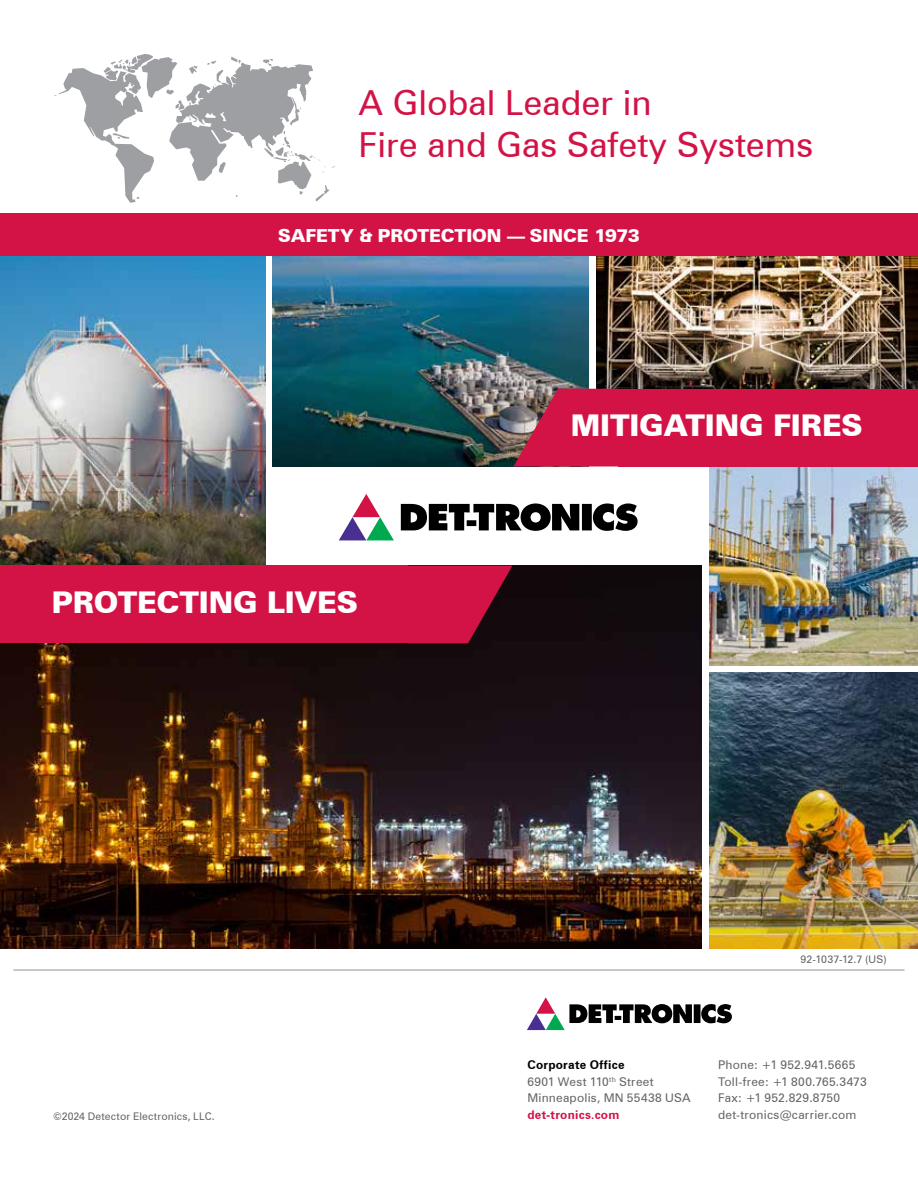
<style>
.page{position:relative;width:918px;height:1188px;background:#fff}
.page>*{position:absolute;margin:0;border:0;box-sizing:border-box;transform-origin:0 0}
.t1{font:34.5px/41.2px "Zurich BT";color:#d31245}
.t2{font:900 30px "Zurich BT";letter-spacing:-.01em;color:#fff}
.t3{font:900 18px "Zurich BT";letter-spacing:-.005em;color:#fff}
.t4{font:12px/16.5px "Zurich BT";letter-spacing:.02em;color:#636466}
.t5{font:700 12px "Zurich BT";letter-spacing:.02em;color:#d31245}
.t6{font:10.5px "Zurich BT";letter-spacing:.015em;color:#636466}
.s1{font-weight:700}
.s2{font-weight:700;color:#000}
</style>
<div class="page">
<img style="left:710px;top:466px;width:208px;height:199px">
<img style="left:0;top:566px;width:702px;height:382px">
<img style="left:0;top:256px;width:265px;height:310px">
<img style="left:273px;top:256px;width:316px;height:210px">
<div style="left:0;top:213px;width:918px;height:43px;background:#d31245"></div>
<hr style="left:14px;top:970px;width:890px;height:1px;background:#919396">
<svg style="left:54px;top:55px;width:281px;height:148px"></svg>
<img style="left:597px;top:256px;width:321px;height:133px">
<img style="left:710px;top:673px;width:208px;height:275px">
<svg style="left:514px;top:389px;width:104px;height:78px;background:#c2294f"></svg>
<div style="left:618px;top:389px;width:300px;height:77px;background:#d31245"></div>
<svg style="left:408px;top:566px;width:104px;height:77px;background:#ab1039"></svg>
<div style="left:0;top:566px;width:408px;height:77px;background:#d31245"></div>
<svg style="left:527px;top:997px;width:205px;height:33px"></svg>
<svg style="left:339px;top:494px;width:55px;height:46px"></svg>
<svg style="left:401px;top:503px;width:237px;height:28px"></svg>
<h1 class="t1" style="left:359px;top:82px;width:456px">A Global Leader in<br>Fire and Gas Safety Systems</h1>
<h3 class="t3" style="left:278px;top:224px;width:363px">SAFETY &amp; PROTECTION <span class="s1">—</span> SINCE 1973</h3>
<h2 class="t2" style="left:52px;top:584px;width:308px">PROTECTING LIVES</h2>
<h2 class="t2" style="left:571px;top:408px;width:294px">MITIGATING FIRES</h2>
<p class="t6" style="left:801px;top:953px;width:88px">92-1037-12.7 (US)</p>
<p class="t4" style="left:527px;top:1057px;width:165px"><span class="s2">Corporate Office<br></span>6901 West 110<sup>th</sup> Street<br>Minneapolis, MN 55438 USA</p>
<p class="t6" style="left:53px;top:1110px;width:163px">©2024 Detector Electronics, LLC.</p>
<p class="t5" style="left:527px;top:1107px;width:93px">det-tronics.com</p>
<p class="t4" style="left:718px;top:1057px;width:150px">Phone: +1 952.941.5665<br>Toll-free: +1 800.765.3473<br>Fax: +1 952.829.8750 det-tronics@carrier.com</p>
</div>
